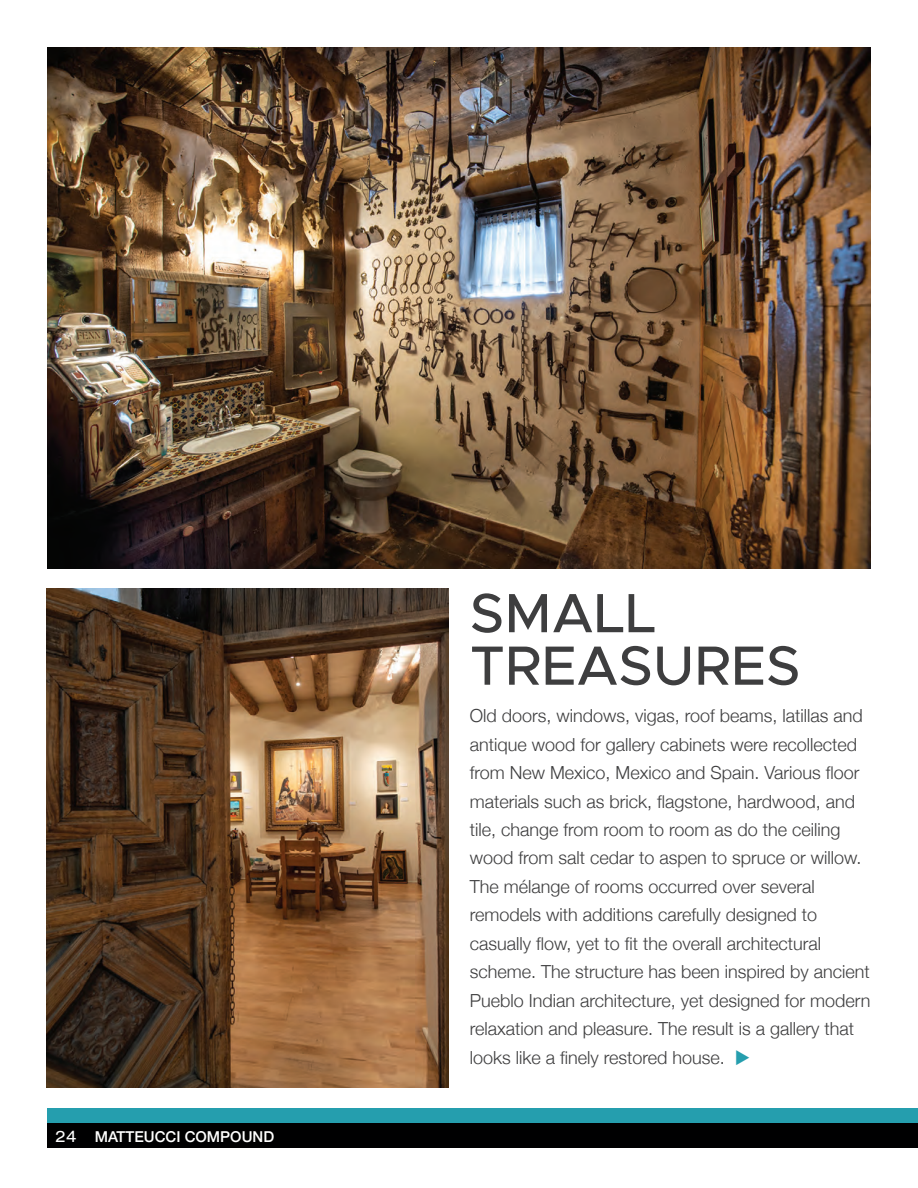
<style>
.page{position:relative;width:918px;height:1188px;background:#fff}
.page>*{position:absolute;margin:0;border:0;box-sizing:border-box;transform-origin:0 0}
.t1{font:500 55.5px/52.5px "Metropolis";color:#3e3e3f}
.t2{font:300 18px/28.5px "Helvetica Neue";color:#3e3e3f}
.t3{font:500 15px "Helvetica Neue";color:#fff}
.s1{font-weight:400;font-stretch:expanded;font-size:15.75px}
.s2{color:#259eae}
</style>
<div class="page">
<div style="left:47px;top:1108px;width:871px;height:15px;background:#259eae"></div>
<div style="left:47px;top:1123px;width:871px;height:25px;background:#000001"></div>
<img style="left:47px;top:47px;width:824px;height:521px">
<img style="left:46px;top:588px;width:402px;height:499px">
<p class="t3" style="left:56px;top:1124px;width:220px"><span class="s1">24</span> MATTEUCCI COMPOUND</p>
<h1 class="t1" style="left:470px;top:587px;width:332px">SMALL<br>TREASURES</h1>
<p class="t2" style="left:470px;top:700px;width:402px">Old doors, windows, vigas, roof beams, latillas and antique wood for gallery cabinets were recollected from New Mexico, Mexico and Spain. Various floor materials such as brick, flagstone, hardwood, and tile, change from room to room as do the ceiling wood from salt cedar to aspen to spruce or willow.<br>The mélange of rooms occurred over several remodels with additions carefully designed to casually flow, yet to fit the overall architectural scheme. The structure has been inspired by ancient Pueblo Indian architecture, yet designed for modern relaxation and pleasure. The result is a gallery that looks like a finely restored house. <span class="s2">◆</span></p>
</div>
